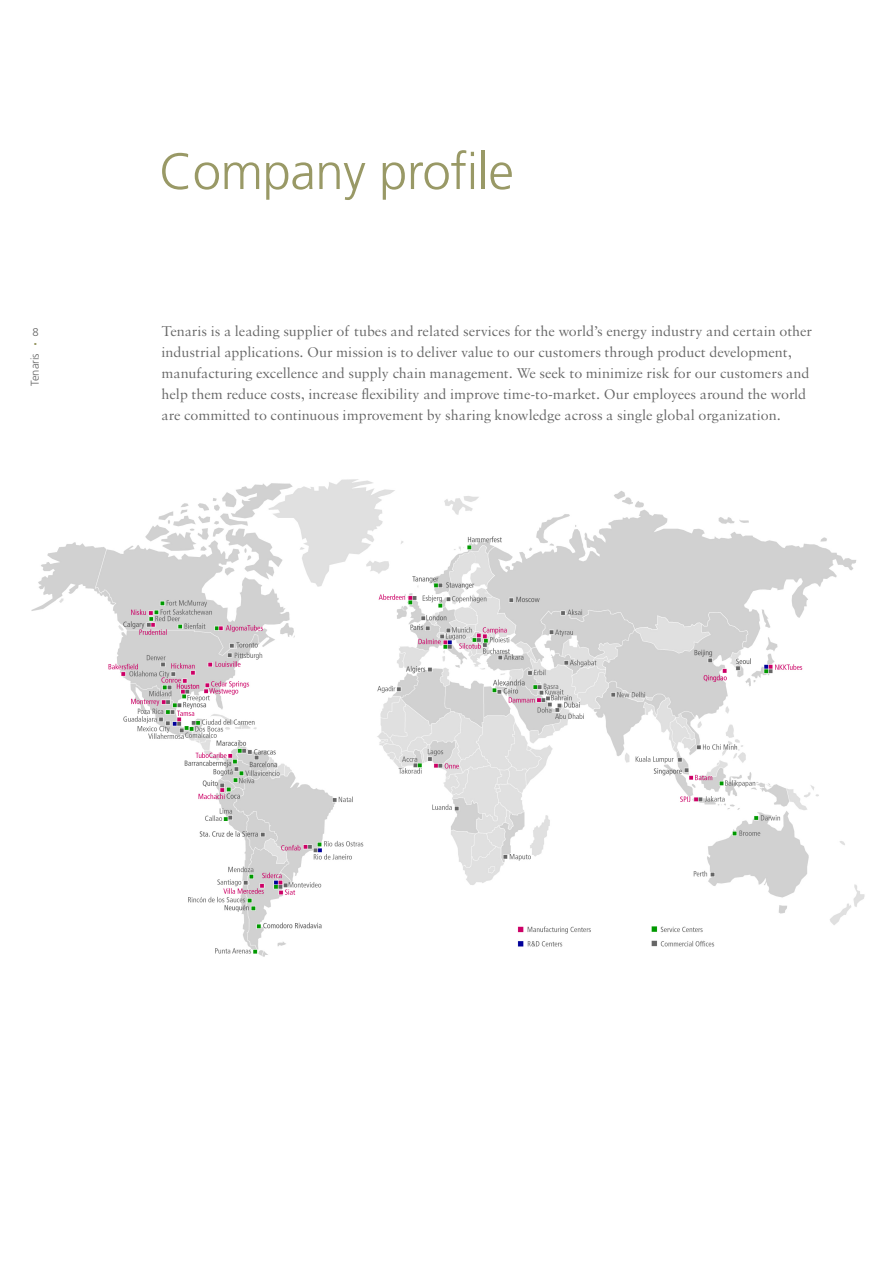
<style>
.page{position:relative;width:893px;height:1263px;background:#fff}
.page>*{position:absolute;margin:0;border:0;box-sizing:border-box;transform-origin:0 0}
.Tit___Titulos_Capitu{font:300 51px "Frutiger";letter-spacing:-.01em;color:#996}
.t1{font:300 24px "Frutiger";color:#996}
.t2{font:15px/21px "Sabon";color:#666}
.t3{font:300 11.25px "Frutiger";color:#666}
</style>
<div class="page">
<img style="left:31px;top:479px;width:834px;height:478px">
<p class="t3" style="left:32px;top:326px;width:8px">8</p>
<p class="t1" style="left:32px;top:323px;width:8px">.</p>
<p class="t3" style="left:29px;top:386px;width:34px;rotate:-90deg">Tenaris</p>
<p class="Tit___Titulos_Capitu" style="left:159px;top:143px;width:356px">Company profile</p>
<p class="t2" style="left:162px;top:320px;width:652px">Tenaris is a leading supplier of tubes and related services for the world’s energy industry and certain other industrial applications. Our mission is to deliver value to our customers through product development, manufacturing excellence and supply chain management. We seek to minimize risk for our customers and help them reduce costs, increase flexibility and improve time-to-market. Our employees around the world are committed to continuous improvement by sharing knowledge across a single global organization.</p>
</div>
